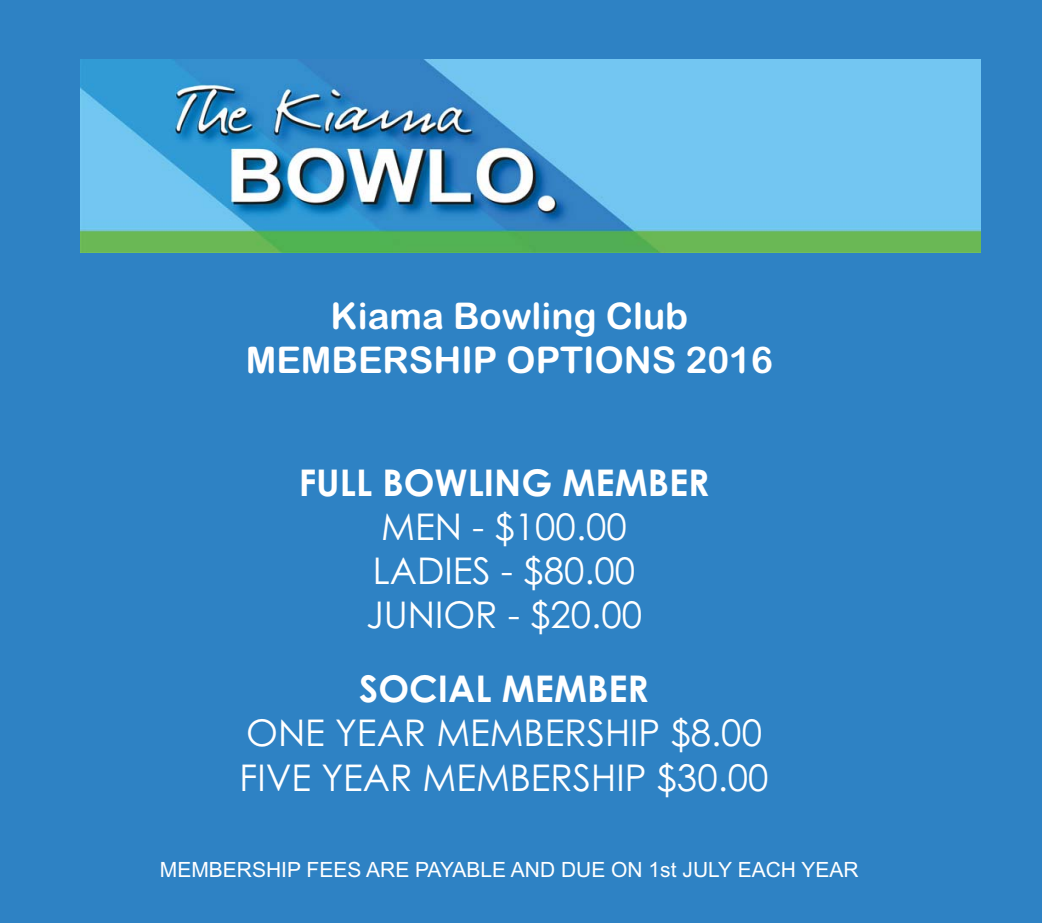
<style>
.page{position:relative;width:1042px;height:923px;background:#fff}
.page>*{position:absolute;margin:0;border:0;box-sizing:border-box;transform-origin:0 0}
.t1{font:36.75px/44.1px "Century Gothic";color:#fff;text-align:center}
.t2{font:36.75px/44.1px "Arial Rounded MT Bold";color:#fff;text-align:center}
.t3{font:700 36.75px "Century Gothic";color:#fff}
.t4{font:21px "Arial";color:#fff}
</style>
<div class="page">
<div style="left:0;top:0;width:1042px;height:922px;background:#2e82c4"></div>
<img style="left:80px;top:59px;width:900px;height:193px">
<p class="t2" style="left:246px;top:294px;width:528px">Kiama Bowling Club<br>MEMBERSHIP OPTIONS 2016</p>
<p class="t3" style="left:299px;top:461px;width:412px">FULL BOWLING MEMBER</p>
<p class="t1" style="left:366px;top:505px;width:278px">MEN - $100.00<br>LADIES - $80.00<br>JUNIOR - $20.00</p>
<p class="t3" style="left:359px;top:668px;width:291px">SOCIAL MEMBER</p>
<p class="t1" style="left:240px;top:711px;width:530px;text-align:left">ONE YEAR MEMBERSHIP $8.00<br>FIVE YEAR MEMBERSHIP $30.00</p>
<p class="t4" style="left:160px;top:857px;width:700px">MEMBERSHIP FEES ARE PAYABLE AND DUE ON 1st JULY EACH YEAR</p>
</div>
